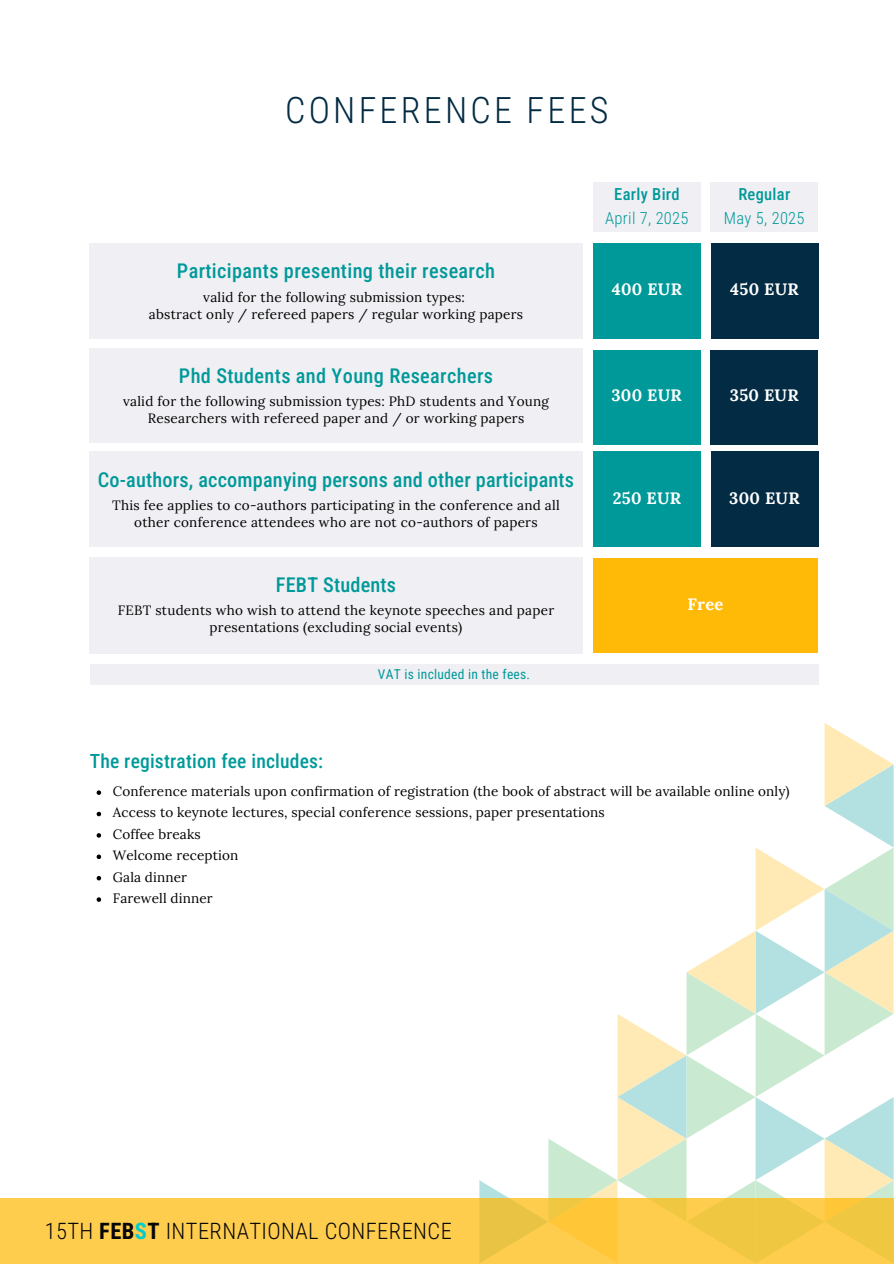
<style>
.page{position:relative;width:894px;height:1264px;background:#fff}
.page>*{position:absolute;margin:0;border:0;box-sizing:border-box;transform-origin:0 0}
.t1{font:300 36px "Roboto Condensed";letter-spacing:.09em;color:#032b43}
.t2{font:300 22.5px "Roboto Condensed";letter-spacing:.02em;color:#080708}
.t3{font:500 20.25px "Roboto Condensed";letter-spacing:.02em;color:#099}
.t4{font:500 19.5px "Roboto Condensed";letter-spacing:.01em;color:#099}
.t5{font:700 16.5px "Lora";letter-spacing:.02em;color:#fff}
.t6{font:300 16.5px/24.8px "Roboto Condensed";letter-spacing:.02em;color:#099;text-align:center}
.t7{font:13.5px/16.8px "Lora";letter-spacing:.02em;color:#000;text-align:center}
.t8{font:13.5px "Roboto Condensed";letter-spacing:.02em;color:#099}
.s1{font-weight:500}
.s2{font-weight:700}
.s3{font-weight:700;color:#0cc}
</style>
<div class="page">
<div style="left:710px;top:243px;width:108px;height:95px;background:#032b43"></div>
<div style="left:89px;top:243px;width:493px;height:95px;background:#f0eff4"></div>
<div style="left:593px;top:243px;width:107px;height:95px;background:#099"></div>
<div style="left:593px;top:181px;width:107px;height:50px;background:#f0eff4"></div>
<div style="left:710px;top:181px;width:107px;height:50px;background:#f0eff4"></div>
<div style="left:710px;top:349px;width:107px;height:95px;background:#032b43"></div>
<div style="left:89px;top:348px;width:493px;height:95px;background:#f0eff4"></div>
<div style="left:592px;top:349px;width:108px;height:95px;background:#099"></div>
<div style="left:710px;top:452px;width:107px;height:95px;background:#032b43"></div>
<div style="left:89px;top:452px;width:493px;height:95px;background:#f0eff4"></div>
<div style="left:593px;top:452px;width:107px;height:95px;background:#099"></div>
<svg style="left:479px;top:723px;width:414px;height:475px"></svg>
<svg style="left:0;top:1198px;width:893px;height:65px;background:#fbcb49"></svg>
<svg style="left:97px;top:790px;width:4px;height:5px"></svg>
<svg style="left:97px;top:811px;width:4px;height:5px"></svg>
<svg style="left:97px;top:833px;width:4px;height:4px"></svg>
<svg style="left:97px;top:854px;width:4px;height:5px"></svg>
<svg style="left:97px;top:876px;width:4px;height:4px"></svg>
<svg style="left:97px;top:897px;width:4px;height:4px"></svg>
<div style="left:89px;top:557px;width:493px;height:96px;background:#f0eff4"></div>
<div style="left:593px;top:558px;width:224px;height:95px;background:#ffba08"></div>
<div style="left:90px;top:664px;width:728px;height:21px;background:#f0eff4"></div>
<h4 class="t1" style="left:285px;top:89px;width:325px">CONFERENCE FEES</h4>
<h6 class="t3" style="left:177px;top:259px;width:319px">Participants presenting their research</h6>
<h6 class="t7" style="left:203px;top:288px;width:263px">valid for the following submission types:</h6>
<p class="t7" style="left:149px;top:305px;width:375px">abstract only / refereed papers / regular working papers</p>
<p class="t3" style="left:179px;top:364px;width:315px">Phd Students and Young Researchers</p>
<p class="t7" style="left:123px;top:393px;width:427px">valid for the following submission types: PhD students and Young<br>Researchers with refereed paper and / or working papers</p>
<p class="t3" style="left:98px;top:468px;width:477px">Co-authors, accompanying persons and other participants</p>
<p class="t7" style="left:112px;top:497px;width:449px">This fee applies to co-authors participating in the conference and all other conference attendees who are not co-authors of papers</p>
<p class="t3" style="left:276px;top:573px;width:122px">FEBT Students</p>
<p class="t7" style="left:118px;top:602px;width:438px">FEBT students who wish to attend the keynote speeches and paper presentations (excluding social events)</p>
<p class="t8" style="left:378px;top:666px;width:154px">VAT is included in the fees.</p>
<p class="t6" style="left:605px;top:181px;width:85px"><span class="s1">Early Bird<br></span>April 7, 2025</p>
<h4 class="t6" style="left:723px;top:181px;width:82px"><span class="s1">Regular<br></span>May 5, 2025</h4>
<p class="t5" style="left:611px;top:278px;width:72px">400 EUR</p>
<h1 class="t5" style="left:730px;top:278px;width:70px">450 EUR</h1>
<h4 class="t5" style="left:611px;top:385px;width:72px">300 EUR</h4>
<h4 class="t5" style="left:729px;top:385px;width:70px">350 EUR</h4>
<h4 class="t5" style="left:612px;top:487px;width:70px">250 EUR</h4>
<h4 class="t5" style="left:729px;top:487px;width:72px">300 EUR</h4>
<p class="t5" style="left:687px;top:593px;width:37px">Free</p>
<p class="t4" style="left:90px;top:749px;width:235px">The registration fee includes:</p>
<h5 class="t7" style="left:113px;top:782px;width:678px">Conference materials upon confirmation of registration (the book of abstract will be available online only)</h5>
<p class="t7" style="left:113px;top:804px;width:493px">Access to keynote lectures, special conference sessions, paper presentations</p>
<p class="t7" style="left:113px;top:825px;width:89px">Coffee breaks</p>
<h3 class="t7" style="left:113px;top:846px;width:127px">Welcome reception</h3>
<p class="t7" style="left:113px;top:868px;width:76px">Gala dinner</p>
<p class="t7" style="left:113px;top:889px;width:101px">Farewell dinner</p>
<p class="t2" style="left:45px;top:1217px;width:408px">15TH <span class="s2">FEB</span><span class="s3">S</span><span class="s2">T</span> INTERNATIONAL CONFERENCE</p>
</div>
